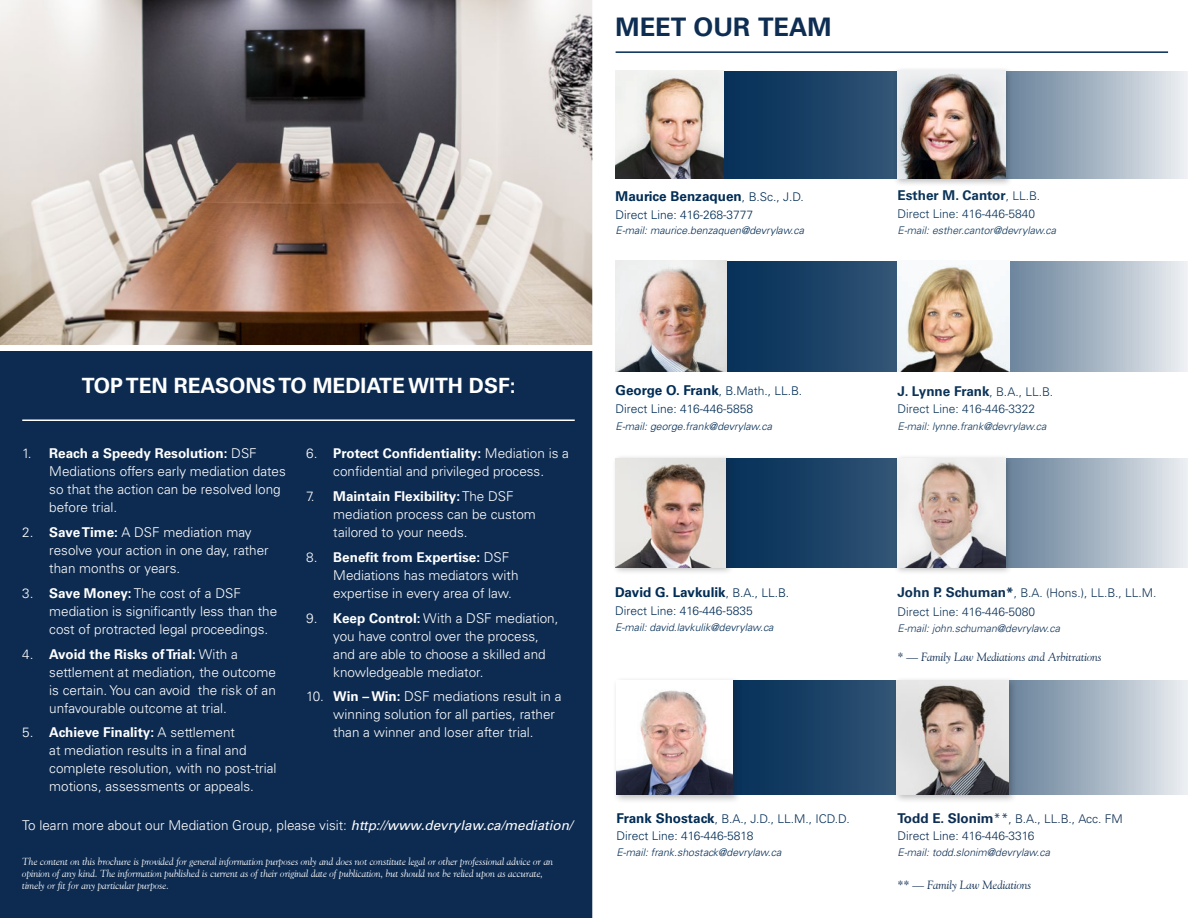
<style>
.page{position:relative;width:1188px;height:918px;background:#fff}
.page>*{position:absolute;margin:0;border:0;box-sizing:border-box;transform-origin:0 0}
.t1{font:700 25.5px "Univers LT Std";color:#0d2d52}
.t2{font:700 21px "Univers LT Std";color:#fff}
.t3{font:300 13.5px/18px "Univers LT Std";color:#fff}
.t4{font:700 13.5px "Univers LT Std";color:#002c55}
.t5{font:700 13.5px "Univers LT Std";color:#0b3357}
.t6{font:700 13.5px "Univers LT Std";color:#0b3459}
.t7{font:300 12px "Univers LT Std";color:#002c55}
.t8{font:300 12px "Univers LT Std";color:#0d3156}
.t9{font:300 12px "Univers LT Std";color:#0d2d52}
.t10{font:300 12px "Univers LT Std";color:#0b3459}
.t11{font:300 12px "Univers LT Std";color:#0b3357}
.t12{font:italic 11.85px "Goudy Old Style BT";color:#0e2c52}
.t13{font:italic 300 10.5px "Univers LT Std";color:#002c55}
.t14{font:italic 300 10.5px "Univers LT Std";color:#0b3459}
.t15{font:italic 300 10.5px "Univers LT Std";color:#0d3156}
.t16{font:italic 300 10.5px "Univers LT Std";color:#0b3357}
.t17{font:italic 300 10.5px "Univers LT Std";color:#0d2d52}
.t18{font:italic 10.2px/12.1px "Goudy Old Style BT";color:#fff}
.s1{font-weight:300;font-size:12px}
.s2{font-weight:700}
.s3{font-weight:400;font-style:italic}
.s4{font-weight:700;font-size:13.5px}
.s5{font-size:13.5px}
</style>
<div class="page">
<img style="left:0;top:0;width:592px;height:345px">
<div style="left:0;top:351px;width:594px;height:567px;background:#0d2b51"></div>
<hr style="left:616px;top:51px;width:552px;height:2px;background:#002c55">
<hr style="left:22px;top:419px;width:553px;height:2px;background:#fff">
<div style="left:592px;top:0;width:5px;height:918px;background:#fff"></div>
<svg style="left:724px;top:71px;width:464px;height:107px"></svg>
<div style="left:893px;top:67px;width:121px;height:120px;background:#231f20;opacity:.3"></div>
<img style="left:897px;top:71px;width:108px;height:107px">
<img style="left:616px;top:71px;width:108px;height:107px">
<svg style="left:726px;top:261px;width:462px;height:110px"></svg>
<img style="left:616px;top:261px;width:110px;height:110px">
<img style="left:898px;top:261px;width:111px;height:110px">
<svg style="left:734px;top:458px;width:454px;height:109px"></svg>
<svg style="left:742px;top:680px;width:446px;height:115px"></svg>
<div style="left:612px;top:454px;width:122px;height:122px;background:#231f20;opacity:.3"></div>
<img style="left:616px;top:458px;width:110px;height:109px">
<div style="left:893px;top:454px;width:120px;height:122px;background:#231f20;opacity:.3"></div>
<img style="left:897px;top:458px;width:108px;height:109px">
<div style="left:612px;top:676px;width:130px;height:127px;background:#231f20;opacity:.3"></div>
<img style="left:616px;top:680px;width:117px;height:115px">
<div style="left:892px;top:676px;width:125px;height:128px;background:#231f20;opacity:.3"></div>
<img style="left:897px;top:680px;width:112px;height:115px">
<p class="t1" style="left:616px;top:13px;width:218px">MEET OUR TEAM</p>
<p class="t4" style="left:616px;top:188px;width:190px">Maurice Benzaquen<span class="s1">, B.Sc., J.D.</span></p>
<p class="t7" style="left:616px;top:207px;width:139px">Direct Line: 416-268-3777</p>
<p class="t13" style="left:616px;top:224px;width:190px">E-mail: maurice.benzaquen@devrylaw.ca</p>
<p class="t6" style="left:898px;top:187px;width:144px">Esther M. Cantor<span class="s1">, LL.B.</span></p>
<p class="t10" style="left:898px;top:206px;width:139px">Direct Line: 416-446-5840</p>
<p class="t14" style="left:898px;top:224px;width:160px">E-mail: esther.cantor@devrylaw.ca</p>
<p class="t2" style="left:82px;top:373px;width:435px">TOP TEN REASONS TO MEDIATE WITH DSF:</p>
<p class="t3" style="left:49px;top:445px;width:238px;text-indent:-27px">1. <span class="s2">Reach a Speedy Resolution:</span> DSF<br>Mediations offers early mediation dates so that the action can be resolved long before trial.</p>
<p class="t3" style="left:49px;top:523px;width:221px;text-indent:-27px">2. <span class="s2">Save Time:</span> A DSF mediation may resolve your action in one day, rather than months or years.</p>
<p class="t3" style="left:49px;top:584px;width:230px;text-indent:-27px">3. <span class="s2">Save Money:</span> The cost of a DSF mediation is significantly less than the cost of protracted legal proceedings.</p>
<p class="t3" style="left:49px;top:645px;width:228px;text-indent:-27px">4. <span class="s2">Avoid the Risks of Trial:</span> With a settlement at mediation, the outcome is certain. You can avoid the risk of an unfavourable outcome at trial.</p>
<p class="t3" style="left:49px;top:724px;width:229px;text-indent:-27px">5. <span class="s2">Achieve Finality:</span> A settlement<br>at mediation results in a final and complete resolution, with no post-trial motions, assessments or appeals.</p>
<p class="t3" style="left:306px;top:445px;width:264px;text-align:center">6. <span class="s2">Protect Confidentiality:</span> Mediation is a confidential and privileged process.</p>
<p class="t3" style="left:333px;top:487px;width:204px;text-indent:-27px">7. <span class="s2">Maintain Flexibility:</span> The DSF mediation process can be custom tailored to your needs.</p>
<p class="t3" style="left:333px;top:548px;width:187px;text-indent:-27px">8. <span class="s2">Benefit from Expertise:</span> DSF<br>Mediations has mediators with expertise in every area of law.</p>
<p class="t3" style="left:333px;top:609px;width:227px;text-indent:-27px">9. <span class="s2">Keep Control:</span> With a DSF mediation, you have control over the process, and are able to choose a skilled and knowledgeable mediator.</p>
<p class="t3" style="left:333px;top:688px;width:230px;text-indent:-27px">10. <span class="s2">Win – Win:</span> DSF mediations result in a winning solution for all parties, rather than a winner and loser after trial.</p>
<p class="t3" style="left:22px;top:816px;width:552px">To learn more about our Mediation Group, please visit: <span class="s3">http://www.devrylaw.ca/mediation/</span></p>
<p class="t18" style="left:22px;top:855px;width:533px">The content on this brochure is provided for general information purposes only and does not constitute legal or other professional advice or an opinion of any kind. The information published is current as of their original date of publication, but should not be relied upon as accurate, timely or fit for any particular purpose.</p>
<p class="t7" style="left:616px;top:384px;width:188px"><span class="s4">George O. Frank</span>, B.Math., LL.B.</p>
<p class="t7" style="left:616px;top:402px;width:139px">Direct Line: 416-446-5858</p>
<p class="t13" style="left:616px;top:420px;width:158px">E-mail: george.frank@devrylaw.ca</p>
<p class="t4" style="left:615px;top:585px;width:176px">David G. Lavkulik<span class="s1">, B.A., LL.B.</span></p>
<p class="t7" style="left:615px;top:603px;width:139px">Direct Line: 416-446-5835</p>
<p class="t13" style="left:615px;top:621px;width:160px">E-mail: david.lavkulik@devrylaw.ca</p>
<p class="t7" style="left:616px;top:811px;width:235px"><span class="s4">Frank Shostack</span>, B.A., J.D., LL.M., ICD.D.</p>
<p class="t7" style="left:616px;top:828px;width:139px">Direct Line: 416-446-5818</p>
<p class="t13" style="left:616px;top:846px;width:166px">E-mail: frank.shostack@devrylaw.ca</p>
<p class="t5" style="left:898px;top:383px;width:157px">J. Lynne Frank<span class="s1">, B.A., LL.B.</span></p>
<p class="t11" style="left:898px;top:402px;width:139px">Direct Line: 416-446-3322</p>
<p class="t16" style="left:898px;top:420px;width:150px">E-mail: lynne.frank@devrylaw.ca</p>
<p class="t8" style="left:898px;top:586px;width:260px"><span class="s4">John P. Schuman*</span>, B.A. (Hons.), LL.B., LL.M.</p>
<p class="t8" style="left:898px;top:604px;width:139px">Direct Line: 416-446-5080</p>
<p class="t15" style="left:898px;top:622px;width:164px">E-mail: john.schuman@devrylaw.ca</p>
<p class="t12" style="left:898px;top:649px;width:206px">* — Family Law Mediations and Arbitrations</p>
<p class="t9" style="left:898px;top:811px;width:227px"><span class="s4">Todd E. Slonim</span><span class="s5">**</span>, B.A., LL.B., Acc. FM</p>
<p class="t9" style="left:898px;top:828px;width:138px">Direct Line: 416-446-3316</p>
<p class="t17" style="left:898px;top:846px;width:154px">E-mail: todd.slonim@devrylaw.ca</p>
<p class="t12" style="left:898px;top:878px;width:135px">** — Family Law Mediations</p>
</div>
